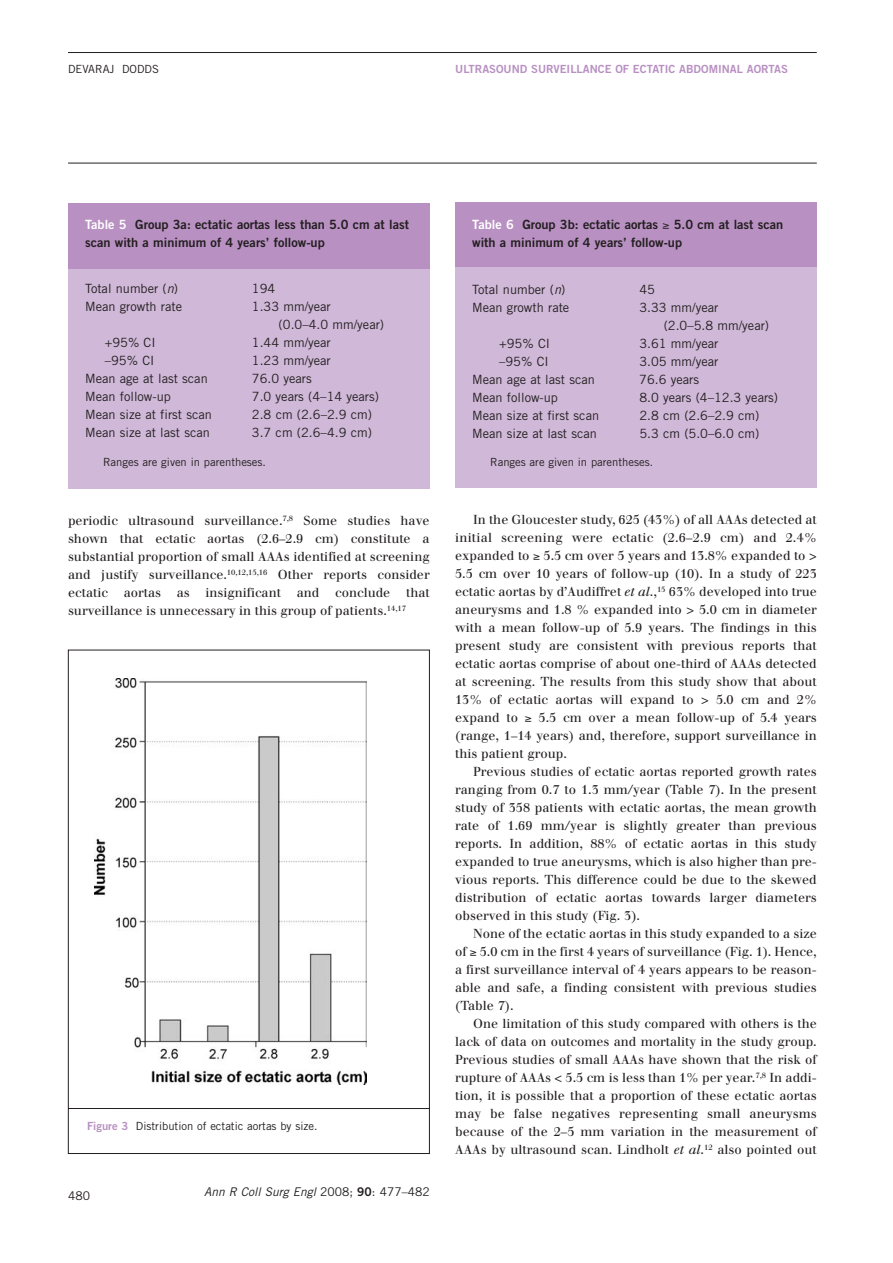
<style>
.page{position:relative;width:893px;height:1263px;background:#fff}
.page>*{position:absolute;margin:0;border:0;box-sizing:border-box;transform-origin:0 0}
.t1{font:12.75px/18px "Walbaum Roman OV UQMPQB";color:#231f20;text-align:justify}
.t2{font:12.75px/18px "Trade Gothic OV SQMPQB";color:#231f20}
.t3{font:12.75px/18px "Trade Gothic Bold Two OV TQMPQB";color:#231f20}
.t4{font:12px "Trade Gothic Oblique OV RQMPQB";color:#231f20}
.t5{font:12px "Trade Gothic OV SQMPQB";color:#231f20}
.t6{font:11.25px "Trade Gothic OV SQMPQB";color:#231f20}
.t7{font:11.25px "Trade Gothic Bold Two OV TQMPQB";color:#b890c2}
.s1{color:#fff}
.s2{font-family:"Trade Gothic Oblique OV RQMPQB"}
.s3{font-family:"Walbaum Italic OV VQMPQB"}
.s4{font-family:"Trade Gothic Bold Two OV TQMPQB";color:#b890c2}
.s5{font-family:"Trade Gothic OV SQMPQB"}
.s6{font-family:"Trade Gothic Bold Two OV TQMPQB"}
</style>
<div class="page">
<hr style="left:68px;top:163px;width:748px;height:1px;background:#231f20">
<hr style="left:68px;top:52px;width:748px;height:1px;background:#231f20">
<div style="left:68px;top:267px;width:361px;height:221px;background:#d0b8d8"></div>
<div style="left:68px;top:203px;width:361px;height:65px;background:#b890c2"></div>
<div style="left:455px;top:268px;width:361px;height:220px;background:#d0b8d8"></div>
<div style="left:455px;top:203px;width:361px;height:64px;background:#b890c2"></div>
<img style="left:94px;top:679px;width:272px;height:406px">
<hr style="left:68px;top:1108px;width:361px;height:1px;background:#231f20">
<p class="t6" style="left:68px;top:63px;width:92px">DEVARAJ DODDS</p>
<p class="t7" style="left:455px;top:63px;width:334px">ULTRASOUND SURVEILLANCE OF ECTATIC ABDOMINAL AORTAS</p>
<p class="t3" style="left:85px;top:216px;width:325px"><span class="s1">Table 5</span> Group 3a: ectatic aortas less than 5.0 cm at last scan with a minimum of 4 years’ follow-up</p>
<p class="t2" style="left:85px;top:280px;width:95px">Total number (<span class="s2">n</span>)</p>
<p class="t2" style="left:252px;top:280px;width:25px">194</p>
<p class="t2" style="left:85px;top:298px;width:99px">Mean growth rate</p>
<p class="t2" style="left:279px;top:298px;width:107px;text-indent:-27px">1.33 mm/year<br>(0.0–4.0 mm/year)</p>
<p class="t2" style="left:105px;top:334px;width:52px">+95% CI</p>
<p class="t2" style="left:252px;top:334px;width:80px">1.44 mm/year</p>
<p class="t2" style="left:105px;top:352px;width:51px">–95% CI</p>
<p class="t2" style="left:252px;top:352px;width:80px">1.23 mm/year</p>
<p class="t2" style="left:85px;top:370px;width:124px">Mean age at last scan</p>
<p class="t2" style="left:252px;top:370px;width:61px">76.0 years</p>
<p class="t2" style="left:85px;top:388px;width:87px">Mean follow-up</p>
<p class="t2" style="left:252px;top:388px;width:129px">7.0 years (4–14 years)</p>
<p class="t2" style="left:85px;top:406px;width:128px">Mean size at first scan</p>
<p class="t2" style="left:252px;top:406px;width:122px">2.8 cm (2.6–2.9 cm)</p>
<p class="t2" style="left:85px;top:424px;width:126px">Mean size at last scan</p>
<p class="t2" style="left:252px;top:424px;width:122px">3.7 cm (2.6–4.9 cm)</p>
<p class="t6" style="left:103px;top:455px;width:164px">Ranges are given in parentheses.</p>
<p class="t3" style="left:472px;top:215px;width:312px"><span class="s1">Table 6</span> Group 3b: ectatic aortas ≥ 5.0 cm at last scan with a minimum of 4 years’ follow-up</p>
<p class="t2" style="left:472px;top:280px;width:95px">Total number (<span class="s2">n</span>)</p>
<p class="t2" style="left:639px;top:280px;width:17px">45</p>
<p class="t2" style="left:472px;top:298px;width:99px">Mean growth rate</p>
<p class="t2" style="left:663px;top:298px;width:107px;text-indent:-24px">3.33 mm/year (2.0–5.8 mm/year)</p>
<p class="t2" style="left:499px;top:334px;width:52px">+95% CI</p>
<p class="t2" style="left:639px;top:334px;width:80px">3.61 mm/year</p>
<p class="t2" style="left:499px;top:352px;width:51px">–95% CI</p>
<p class="t2" style="left:639px;top:352px;width:80px">3.05 mm/year</p>
<p class="t2" style="left:472px;top:370px;width:124px">Mean age at last scan</p>
<p class="t2" style="left:639px;top:370px;width:61px">76.6 years</p>
<p class="t2" style="left:472px;top:388px;width:87px">Mean follow-up</p>
<p class="t2" style="left:639px;top:388px;width:140px">8.0 years (4–12.3 years)</p>
<p class="t2" style="left:472px;top:406px;width:128px">Mean size at first scan</p>
<p class="t2" style="left:639px;top:406px;width:122px">2.8 cm (2.6–2.9 cm)</p>
<p class="t2" style="left:472px;top:424px;width:126px">Mean size at last scan</p>
<p class="t2" style="left:639px;top:424px;width:122px">5.3 cm (5.0–6.0 cm)</p>
<p class="t6" style="left:490px;top:456px;width:164px">Ranges are given in parentheses.</p>
<p class="t1" style="left:68px;top:512px;width:363px">periodic ultrasound surveillance.<sup>7,8</sup> Some studies have shown that ectatic aortas (2.6–2.9 cm) constitute a substantial proportion of small AAAs identified at screening and justify surveillance.<sup>10,12,15,16</sup> Other reports consider ectatic aortas as insignificant and conclude that surveillance is unnecessary in this group of patients.<sup>14,17</sup></p>
<p class="t1" style="left:473px;top:511px;width:345px">In the Gloucester study, 625 (43%) of all AAAs detected at</p>
<p class="t1" style="left:455px;top:529px;width:363px">initial screening were ectatic (2.6–2.9 cm) and 2.4%</p>
<p class="t1" style="left:455px;top:547px;width:363px">expanded to ≥ 5.5 cm over 5 years and 13.8% expanded to &gt;</p>
<p class="t1" style="left:455px;top:565px;width:363px">5.5 cm over 10 years of follow-up (10). In a study of 223</p>
<p class="t1" style="left:455px;top:583px;width:363px">ectatic aortas by d’Audiffret <span class="s3">et al</span>.,<sup>15</sup> 63% developed into true</p>
<p class="t1" style="left:455px;top:601px;width:363px">aneurysms and 1.8 % expanded into &gt; 5.0 cm in diameter</p>
<p class="t1" style="left:455px;top:619px;width:363px">with a mean follow-up of 5.9 years. The findings in this</p>
<p class="t1" style="left:455px;top:637px;width:363px">present study are consistent with previous reports that</p>
<p class="t1" style="left:455px;top:655px;width:363px">ectatic aortas comprise of about one-third of AAAs detected</p>
<p class="t1" style="left:455px;top:673px;width:363px">at screening. The results from this study show that about</p>
<p class="t1" style="left:455px;top:691px;width:363px">13% of ectatic aortas will expand to &gt; 5.0 cm and 2%</p>
<p class="t1" style="left:455px;top:709px;width:363px">expand to ≥ 5.5 cm over a mean follow-up of 5.4 years</p>
<p class="t1" style="left:455px;top:727px;width:363px">(range, 1–14 years) and, therefore, support surveillance in</p>
<p class="t1" style="left:455px;top:745px;width:113px">this patient group.</p>
<p class="t1" style="left:473px;top:763px;width:345px">Previous studies of ectatic aortas reported growth rates</p>
<p class="t1" style="left:455px;top:781px;width:363px">ranging from 0.7 to 1.3 mm/year (Table 7). In the present</p>
<p class="t1" style="left:455px;top:799px;width:363px">study of 358 patients with ectatic aortas, the mean growth</p>
<p class="t1" style="left:455px;top:817px;width:363px">rate of 1.69 mm/year is slightly greater than previous</p>
<p class="t1" style="left:455px;top:835px;width:363px">reports. In addition, 88% of ectatic aortas in this study</p>
<p class="t1" style="left:455px;top:853px;width:363px">expanded to true aneurysms, which is also higher than pre-</p>
<p class="t1" style="left:455px;top:871px;width:363px">vious reports. This difference could be due to the skewed</p>
<p class="t1" style="left:455px;top:889px;width:363px">distribution of ectatic aortas towards larger diameters</p>
<p class="t1" style="left:455px;top:907px;width:186px">observed in this study (Fig. 3).</p>
<p class="t1" style="left:473px;top:925px;width:345px">None of the ectatic aortas in this study expanded to a size</p>
<p class="t1" style="left:455px;top:943px;width:363px">of ≥ 5.0 cm in the first 4 years of surveillance (Fig. 1). Hence,</p>
<p class="t1" style="left:455px;top:961px;width:363px">a first surveillance interval of 4 years appears to be reason-</p>
<p class="t1" style="left:455px;top:979px;width:363px">able and safe, a finding consistent with previous studies</p>
<p class="t1" style="left:455px;top:997px;width:60px">(Table 7).</p>
<p class="t1" style="left:473px;top:1015px;width:345px">One limitation of this study compared with others is the</p>
<p class="t1" style="left:455px;top:1033px;width:363px">lack of data on outcomes and mortality in the study group.</p>
<p class="t1" style="left:455px;top:1051px;width:363px">Previous studies of small AAAs have shown that the risk of</p>
<p class="t1" style="left:455px;top:1069px;width:363px">rupture of AAAs &lt; 5.5 cm is less than 1% per year.<sup>7,8</sup> In addi-</p>
<p class="t1" style="left:455px;top:1087px;width:363px">tion, it is possible that a proportion of these ectatic aortas</p>
<p class="t1" style="left:455px;top:1105px;width:363px">may be false negatives representing small aneurysms</p>
<p class="t1" style="left:455px;top:1123px;width:363px">because of the 2–5 mm variation in the measurement of</p>
<p class="t1" style="left:455px;top:1141px;width:363px">AAAs by ultrasound scan. Lindholt <span class="s3">et al</span>.<sup>12</sup> also pointed out</p>
<p class="t6" style="left:87px;top:1120px;width:232px"><span class="s4">Figure 3</span> Distribution of ectatic aortas by size.</p>
<p class="t5" style="left:68px;top:1189px;width:23px">480</p>
<p class="t4" style="left:204px;top:1185px;width:227px">Ann R Coll Surg Engl <span class="s5">2008;</span> <span class="s6">90</span><span class="s5">: 477–482</span></p>
</div>
